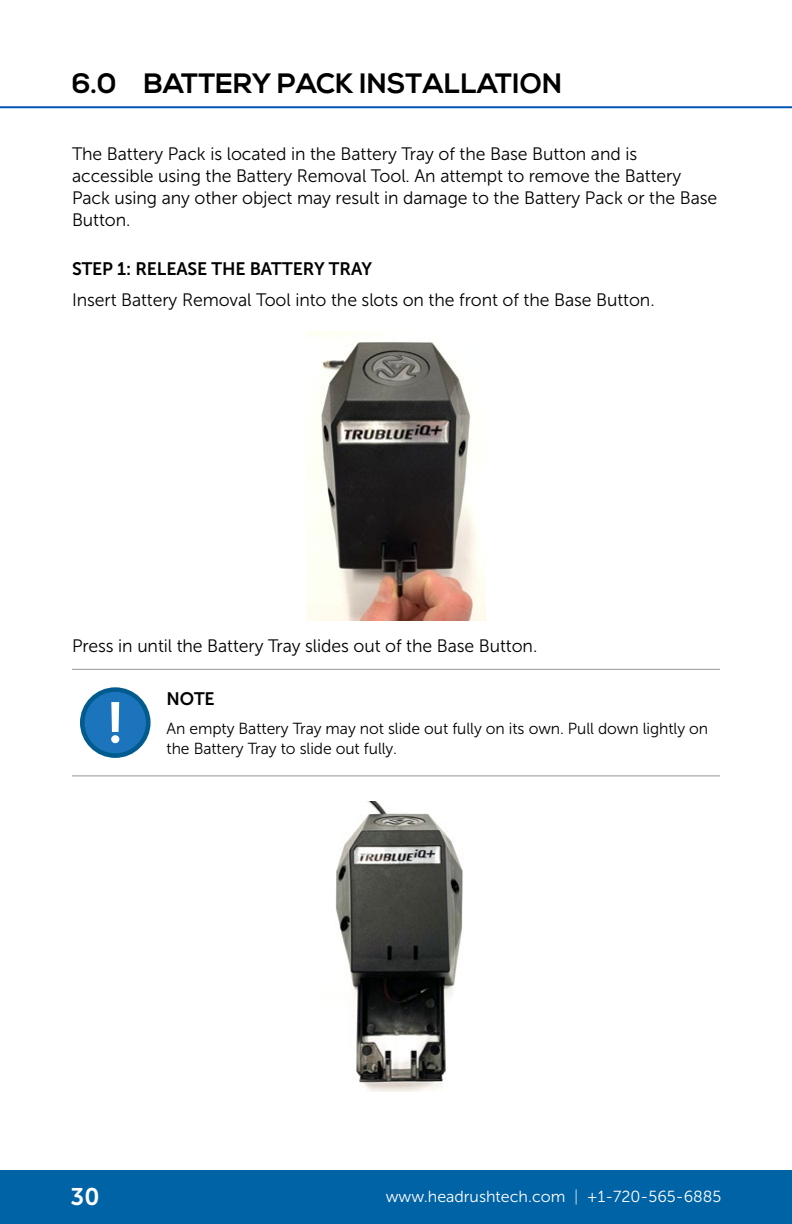
<style>
.page{position:relative;width:792px;height:1224px;background:#fff}
.page>*{position:absolute;margin:0;border:0;box-sizing:border-box;transform-origin:0 0}
.t1{font:700 28px "Nexa";color:#000}
.t2{font:24px "Museo Sans 700";color:#fff}
.t3{font:18px/22px "Museo Sans 300";letter-spacing:-.005em;color:#000}
.t4{font:18px "Museo Sans 700";letter-spacing:-.005em;color:#000}
.t5{font:16px/20px "Museo Sans 300";letter-spacing:-.005em;color:#000}
.t6{font:16px "Museo Sans 300";color:#fff}
.s1{font-family:"Museo Sans 100"}
</style>
<div class="page">
<div style="left:0;top:1170px;width:792px;height:54px;background:#0063a6"></div>
<hr style="left:0;top:106px;width:792px;height:2px;background:#0055b8">
<img style="left:306px;top:331px;width:180px;height:290px">
<hr style="left:72px;top:669px;width:87px;height:1px;background:#939598">
<hr style="left:159px;top:669px;width:561px;height:1px;background:#939598">
<hr style="left:72px;top:775px;width:87px;height:1px;background:#939598">
<hr style="left:159px;top:775px;width:561px;height:1px;background:#939598">
<svg style="left:80px;top:687px;width:71px;height:71px"></svg>
<div style="left:85px;top:692px;width:61px;height:61px;background:#1c75bc;border-radius:50%"></div>
<svg style="left:111px;top:702px;width:8px;height:41px"></svg>
<img style="left:335px;top:801px;width:128px;height:290px">
<h1 class="t1" style="left:72px;top:67px;width:492px">6.0 BATTERY PACK INSTALLATION</h1>
<p class="t3" style="left:72px;top:143px;width:647px">The Battery Pack is located in the Battery Tray of the Base Button and is accessible using the Battery Removal Tool. An attempt to remove the Battery Pack using any other object may result in damage to the Battery Pack or the Base Button.</p>
<p class="t4" style="left:72px;top:259px;width:302px">STEP 1: RELEASE THE BATTERY TRAY</p>
<p class="t3" style="left:72px;top:289px;width:584px">Insert Battery Removal Tool into the slots on the front of the Base Button.</p>
<p class="t3" style="left:72px;top:635px;width:467px">Press in until the Battery Tray slides out of the Base Button.</p>
<p class="t4" style="left:167px;top:689px;width:50px">NOTE</p>
<p class="t5" style="left:167px;top:718px;width:543px">An empty Battery Tray may not slide out fully on its own. Pull down lightly on the Battery Tray to slide out fully.</p>
<h2 class="t2" style="left:71px;top:1183px;width:30px">30</h2>
<p class="t6" style="left:386px;top:1188px;width:337px">www.headrushtech.com <span class="s1">|</span> +1-720-565-6885</p>
</div>
